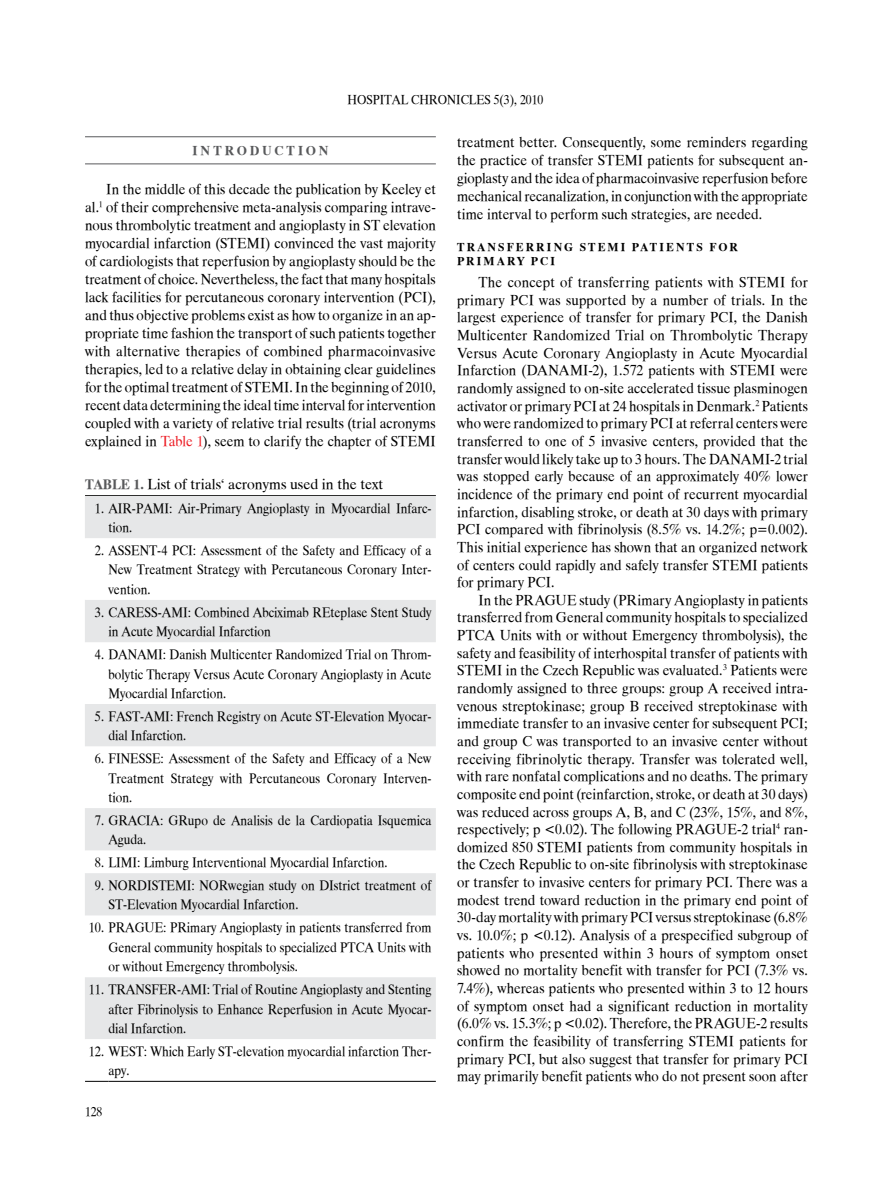
<style>
.page{position:relative;width:893px;height:1191px;background:#fff}
.page>*{position:absolute;margin:0;border:0;box-sizing:border-box;transform-origin:0 0}
.t1{font:15px/17.7px "UB Times";color:#000;text-align:justify;scale:.95 1}
.t2{font:15px "UB Times";color:#000}
.t3{font:14.25px/19.5px "UB Times";color:#000;scale:.9 1}
.t4{font:13.5px "UB Times";color:#000;scale:.9 1}
.t5{font:13.5px "UB Times Bold";letter-spacing:.225em;color:#58595b}
.t6{font:12px "UB Times Bold";letter-spacing:.175em;color:#000}
.s1{color:#ed1c24}
.s2{font-family:"UB Times Bold";font-size:14.25px;color:#58595b}
</style>
<div class="page">
<hr style="left:85px;top:136px;width:351px;height:1px;background:#58595b">
<hr style="left:85px;top:163px;width:351px;height:1px;background:#58595b">
<hr style="left:85px;top:495px;width:351px;height:1px;background:#000">
<svg style="left:85px;top:496px;width:351px;height:543px;fill:#ecedee"></svg>
<svg style="left:85px;top:1081px;width:23px;height:1px"></svg>
<hr style="left:108px;top:1081px;width:328px;height:1px;background:#000">
<p class="t4" style="left:347px;top:92px;width:219px">HOSPITAL CHRONICLES 5(3), 2010</p>
<p class="t5" style="left:192px;top:143px;width:137px">INTROD UCTIO N</p>
<p class="t1" style="left:85px;top:181px;width:371px;text-indent:21px">In the middle of this decade the publication by Keeley et al.<sup>1</sup> of their comprehensive meta-analysis comparing intrave&shy;nous thrombolytic treatment and angioplasty in ST elevation myocardial infarction (STEMI) convinced the vast majority of cardiologists that reperfusion by angioplasty should be the treatment of choice. Nevertheless, the fact that many hospitals lack facilities for percutaneous coronary intervention (PCI), and thus objective problems exist as how to organize in an ap&shy;propriate time fashion the transport of such patients together with alternative therapies of combined pharmacoinvasive therapies, led to a relative delay in obtaining clear guidelines for the optimal treatment of STEMI. In the beginning of 2010, recent data determining the ideal time interval for intervention coupled with a variety of relative trial results (trial acronyms explained in <span class="s1">Table 1</span>), seem to clarify the chapter of STEMI</p>
<p class="t2" style="left:85px;top:476px;width:300px"><span class="s2">TABLE 1.</span> List of trials` acronyms used in the text</p>
<p class="t3" style="left:108px;top:498px;width:361px;text-indent:-13px">1. AIR-PAMI: Air-Primary Angioplasty in Myocardial Infarc&shy;tion.</p>
<p class="t3" style="left:108px;top:541px;width:361px;text-align:justify;text-indent:-13px">2. ASSENT-4 PCI: Assessment of the Safety and Efficacy of a New Treatment Strategy with Percutaneous Coronary Inter&shy;vention.</p>
<p class="t3" style="left:108px;top:602px;width:361px;text-indent:-13px">3. CARESS-AMI: Combined Abciximab REteplase Stent Study in Acute Myocardial Infarction</p>
<p class="t3" style="left:108px;top:645px;width:361px;text-align:justify;text-indent:-13px">4. DANAMI: Danish Multicenter Randomized Trial on Throm&shy;bolytic Therapy Versus Acute Coronary Angioplasty in Acute Myocardial Infarction.</p>
<p class="t3" style="left:108px;top:707px;width:361px;text-indent:-13px">5. FAST-AMI: French Registry on Acute ST-Elevation Myocar&shy;dial Infarction.</p>
<p class="t3" style="left:108px;top:749px;width:361px;text-align:justify;text-indent:-13px">6. FINESSE: Assessment of the Safety and Efficacy of a New Treatment Strategy with Percutaneous Coronary Interven&shy;tion.</p>
<p class="t3" style="left:108px;top:811px;width:361px;text-indent:-13px">7. GRACIA: GRupo de Analisis de la Cardiopatia Isquemica<br>Aguda.</p>
<p class="t3" style="left:95px;top:853px;width:327px">8. LIMI: Limburg Interventional Myocardial Infarction.</p>
<p class="t3" style="left:108px;top:876px;width:361px;text-indent:-13px">9. NORDISTEMI: NORwegian study on DIstrict treatment of<br>ST-Elevation Myocardial Infarction.</p>
<p class="t3" style="left:108px;top:918px;width:361px;text-align:justify;text-indent:-20px">10. PRAGUE: PRimary Angioplasty in patients transferred from General community hospitals to specialized PTCA Units with or without Emergency thrombolysis.</p>
<p class="t3" style="left:108px;top:980px;width:361px;text-align:justify;text-indent:-20px">11. TRANSFER-AMI: Trial of Routine Angioplasty and Stenting after Fibrinolysis to Enhance Reperfusion in Acute Myocar&shy;dial Infarction.</p>
<p class="t3" style="left:108px;top:1041px;width:361px;text-indent:-20px">12. WEST: Which Early ST-elevation myocardial infarction Ther&shy;apy.</p>
<p class="t4" style="left:85px;top:1104px;width:21px">128</p>
<p class="t1" style="left:457px;top:134px;width:371px">treatment better. Consequently, some reminders regarding the practice of transfer STEMI patients for subsequent an&shy;gioplasty and the idea of pharmacoinvasive reperfusion before mechanical recanalization, in conjunction with the appropriate time interval to perform such strategies, are needed.</p>
<p class="t6" style="left:457px;top:240px;width:20px">TRANS</p>
<p class="t6" style="left:507px;top:240px;width:179px">FERR IN G STEMI PAT IENTS</p>
<p class="t6" style="left:709px;top:240px;width:27px">FOR</p>
<p class="t6" style="left:457px;top:255px;width:39px">PR IMAR</p>
<p class="t6" style="left:517px;top:255px;width:39px">Y PCI</p>
<p class="t1" style="left:457px;top:274px;width:371px;text-indent:21px">The concept of transferring patients with STEMI for primary PCI was supported by a number of trials. In the largest experience of transfer for primary PCI, the Danish Multicenter Randomized Trial on Thrombolytic Therapy Versus Acute Coronary Angioplasty in Acute Myocardial Infarction (DANAMI-2), 1.572 patients with STEMI were randomly assigned to on-site accelerated tissue plasminogen activator or primary PCI at 24 hospitals in Denmark.<sup>2</sup> Patients who were randomized to primary PCI at referral centers were transferred to one of 5 invasive centers, provided that the transfer would likely take up to 3 hours. The DANAMI-2 trial was stopped early because of an approximately 40% lower incidence of the primary end point of recurrent myocardial infarction, disabling stroke, or death at 30 days with primary PCI compared with fibrinolysis (8.5% vs. 14.2%; p=0.002).<br>This initial experience has shown that an organized network of centers could rapidly and safely transfer STEMI patients for primary PCI.</p>
<p class="t1" style="left:457px;top:591px;width:371px;text-indent:21px">In the PRAGUE study (PRimary Angioplasty in patients transferred from General community hospitals to specialized PTCA Units with or without Emergency thrombolysis), the safety and feasibility of interhospital transfer of patients with STEMI in the Czech Republic was evaluated.<sup>3</sup> Patients were randomly assigned to three groups: group A received intra&shy;venous streptokinase; group B received streptokinase with immediate transfer to an invasive center for subsequent PCI; and group C was transported to an invasive center without receiving fibrinolytic therapy. Transfer was tolerated well, with rare nonfatal complications and no deaths. The primary composite end point (reinfarction, stroke, or death at 30 days) was reduced across groups A, B, and C (23%, 15%, and 8%, respectively; p &lt;0.02). The following PRAGUE-2 trial<sup>4</sup> ran&shy;domized 850 STEMI patients from community hospitals in the Czech Republic to on-site fibrinolysis with streptokinase or transfer to invasive centers for primary PCI. There was a modest trend toward reduction in the primary end point of 30-day mortality with primary PCI versus streptokinase (6.8% vs. 10.0%; p &lt;0.12). Analysis of a prespecified subgroup of patients who presented within 3 hours of symptom onset showed no mortality benefit with transfer for PCI (7.3% vs.<br>7.4%), whereas patients who presented within 3 to 12 hours of symptom onset had a significant reduction in mortality (6.0% vs. 15.3%; p &lt;0.02). Therefore, the PRAGUE-2 results confirm the feasibility of transferring STEMI patients for primary PCI, but also suggest that transfer for primary PCI may primarily benefit patients who do not present soon after</p>
</div>
